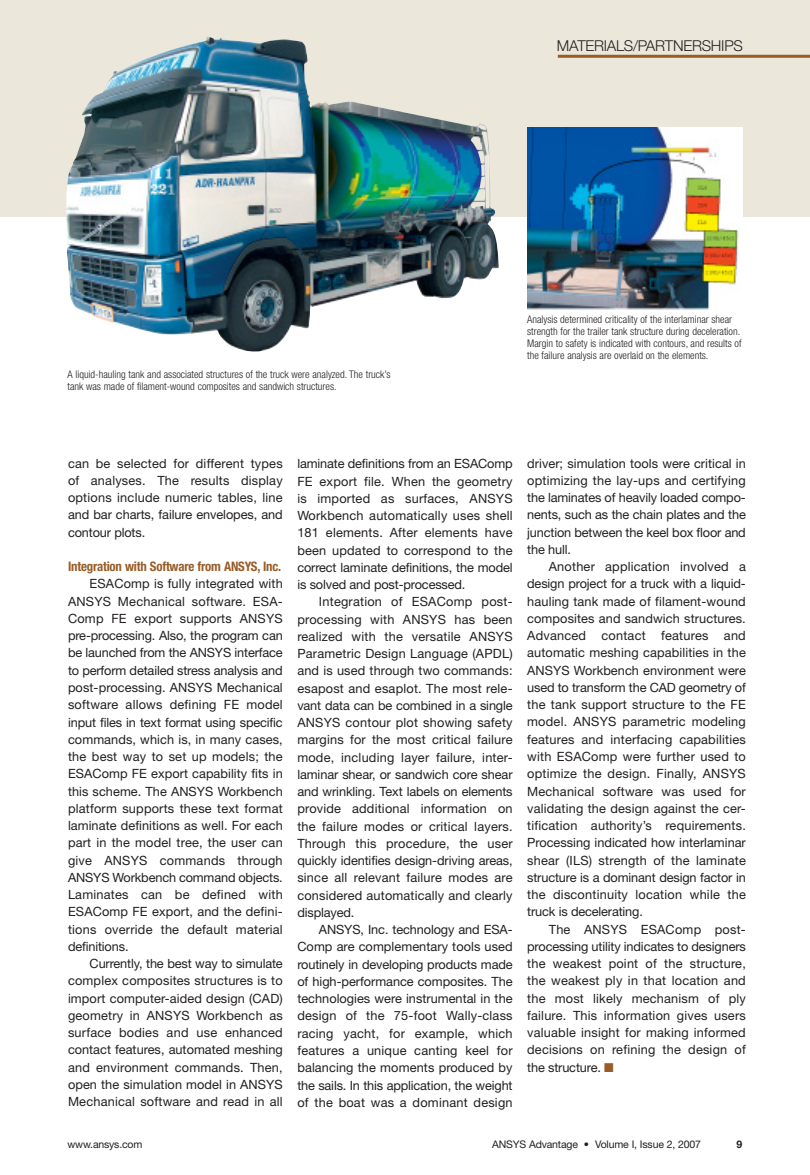
<style>
.page{position:relative;width:810px;height:1175px;background:#fff}
.page>*{position:absolute;margin:0;border:0;box-sizing:border-box;transform-origin:0 0}
.t1{font:300 15px "Helvetica Neue";letter-spacing:-.015em;color:#231f20}
.t2{font:700 condensed 13.2px "Helvetica Neue";letter-spacing:-.015em;color:#985d27}
.t3{font:12.75px/17.2px "Helvetica Neue";color:#231f20;text-align:justify}
.t4{font:300 condensed 10.5px/12px "Helvetica Neue";color:#231f20}
.t5{font:10.5px "Helvetica Neue";letter-spacing:-.015em;color:#231f20}
.t6{font:700 10.5px "Helvetica Neue";color:#231f20}
.s1{color:#985d27}
</style>
<div class="page">
<div style="left:0;top:0;width:810px;height:216px;background:#ebe8db"></div>
<hr style="left:558px;top:55px;width:252px;height:3px;background:#985d27">
<img style="left:66px;top:37px;width:433px;height:315px">
<img style="left:527px;top:127px;width:213px;height:183px">
<p class="t1" style="left:557px;top:40px;width:188px">MATERIALS/PARTNERSHIPS</p>
<p class="t4" style="left:68px;top:369px;width:324px">A liquid-hauling tank and associated structures of the truck were analyzed. The truck’s tank was made of filament-wound composites and sandwich structures.</p>
<p class="t4" style="left:527px;top:314px;width:216px">Analysis determined criticality of the interlaminar shear strength for the trailer tank structure during deceleration.<br>Margin to safety is indicated with contours, and results of the failure analysis are overlaid on the elements.</p>
<p class="t3" style="left:68px;top:456px;width:216px">can be selected for different types of analyses. The results display options include numeric tables, line and bar charts, failure envelopes, and contour plots.</p>
<p class="t2" style="left:68px;top:562px;width:215px">Integration with Software from ANSYS, Inc.</p>
<p class="t3" style="left:68px;top:576px;width:216px;text-indent:22px">ESAComp is fully integrated with ANSYS Mechanical software. ESA-Comp FE export supports ANSYS pre-processing. Also, the program can be launched from the ANSYS interface to perform detailed stress analysis and post-processing. ANSYS Mechanical software allows defining FE model input files in text format using specific commands, which is, in many cases, the best way to set up models; the ESAComp FE export capability fits in this scheme. The ANSYS Workbench platform supports these text format laminate definitions as well. For each part in the model tree, the user can give ANSYS commands through ANSYS Workbench command objects.<br>Laminates can be defined with ESAComp FE export, and the defini&shy;tions override the default material definitions.</p>
<p class="t3" style="left:68px;top:956px;width:216px;text-indent:22px">Currently, the best way to simulate complex composites structures is to import computer-aided design (CAD) geometry in ANSYS Workbench as surface bodies and use enhanced contact features, automated meshing and environment commands. Then, open the simulation model in ANSYS Mechanical software and read in all</p>
<p class="t3" style="left:297px;top:456px;width:217px">laminate definitions from an ESAComp FE export file. When the geometry is imported as surfaces, ANSYS Workbench automatically uses shell 181 elements. After elements have been updated to correspond to the correct laminate definitions, the model is solved and post-processed.</p>
<p class="t3" style="left:297px;top:594px;width:217px;text-indent:22px">Integration of ESAComp post&shy;processing with ANSYS has been realized with the versatile ANSYS Parametric Design Language (APDL) and is used through two commands: esapost and esaplot. The most rele&shy;vant data can be combined in a single ANSYS contour plot showing safety margins for the most critical failure mode, including layer failure, inter&shy;laminar shear, or sandwich core shear and wrinkling. Text labels on elements provide additional information on the failure modes or critical layers.<br>Through this procedure, the user quickly identifies design-driving areas, since all relevant failure modes are considered automatically and clearly displayed.</p>
<p class="t3" style="left:297px;top:922px;width:217px;text-indent:22px">ANSYS, Inc. technology and ESA-Comp are complementary tools used routinely in developing products made of high-performance composites. The technologies were instrumental in the design of the 75-foot Wally-class racing yacht, for example, which features a unique canting keel for balancing the moments produced by the sails. In this application, the weight of the boat was a dominant design</p>
<p class="t3" style="left:527px;top:456px;width:220px">driver; simulation tools were critical in optimizing the lay-ups and certifying the laminates of heavily loaded compo&shy;nents, such as the chain plates and the junction between the keel box floor and the hull.</p>
<p class="t3" style="left:527px;top:559px;width:220px;text-indent:22px">Another application involved a design project for a truck with a liquid&shy;hauling tank made of filament-wound composites and sandwich structures.<br>Advanced contact features and automatic meshing capabilities in the ANSYS Workbench environment were used to transform the CAD geometry of the tank support structure to the FE model. ANSYS parametric modeling features and interfacing capabilities with ESAComp were further used to optimize the design. Finally, ANSYS Mechanical software was used for validating the design against the cer&shy;tification authority’s requirements.<br>Processing indicated how interlaminar shear (ILS) strength of the laminate structure is a dominant design factor in the discontinuity location while the truck is decelerating.</p>
<p class="t3" style="left:527px;top:921px;width:220px;text-indent:22px">The ANSYS ESAComp post&shy;processing utility indicates to designers the weakest point of the structure, the weakest ply in that location and the most likely mechanism of ply failure. This information gives users valuable insight for making informed decisions on refining the design of the structure. <span class="s1">■</span></p>
<p class="t5" style="left:68px;top:1140px;width:76px">www.ansys.com</p>
<p class="t5" style="left:492px;top:1140px;width:210px">ANSYS Advantage • Volume I, Issue 2, 2007</p>
<p class="t6" style="left:737px;top:1140px;width:7px">9</p>
</div>
